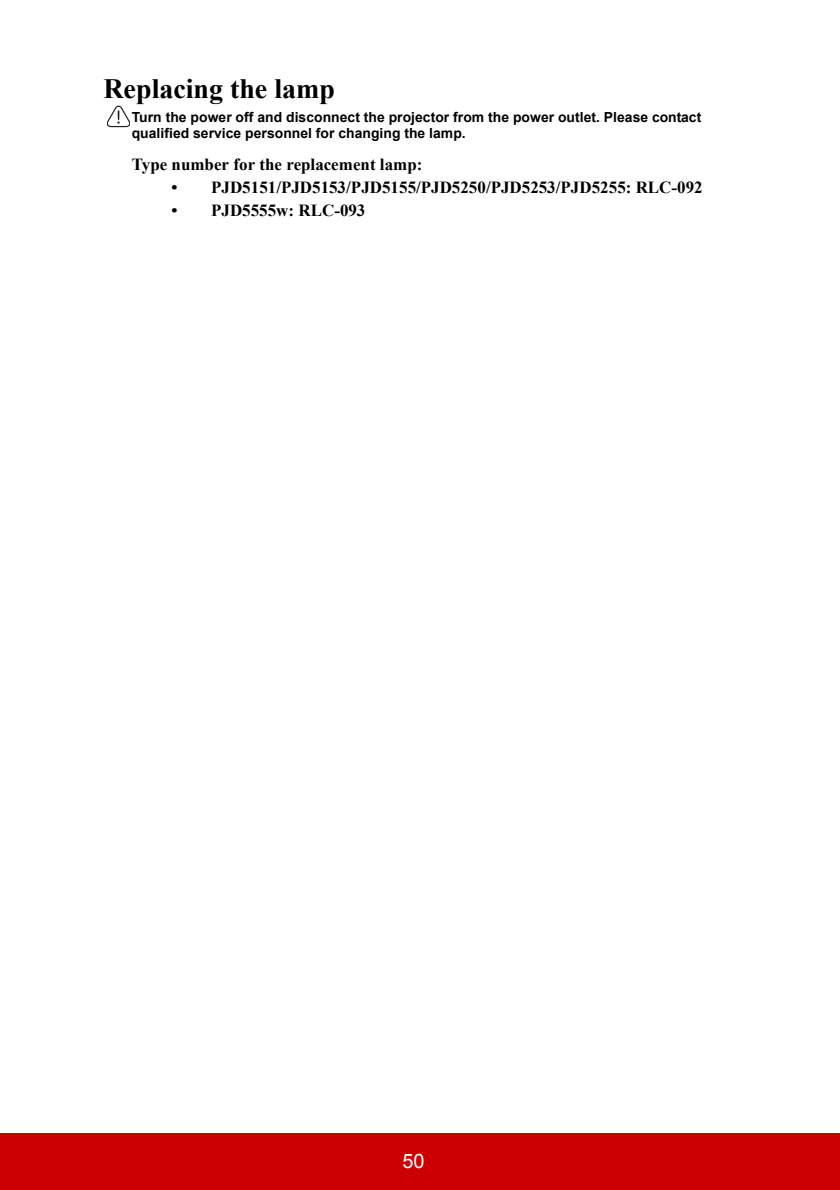
<style>
.page{position:relative;width:840px;height:1190px;background:#fff}
.page>*{position:absolute;margin:0;border:0;box-sizing:border-box;transform-origin:0 0}
.t1{font:700 28px "Times New Roman";color:#000}
.t2{font:20px "Arial";color:#fff}
.t3{font:700 17px "Times New Roman";letter-spacing:.005em;color:#000}
.t4{font:700 14px/16px "Arial";letter-spacing:.005em;color:#000}
</style>
<div class="page">
<div style="left:0;top:1133px;width:839px;height:57px;background:#cc0003"></div>
<svg style="left:107px;top:106px;width:23px;height:21px"></svg>
<h1 class="t1" style="left:103px;top:73px;width:233px">Replacing the lamp</h1>
<p class="t4" style="left:132px;top:109px;width:571px">Turn the power off and disconnect the projector from the power outlet. Please contact qualified service personnel for changing the lamp.</p>
<p class="t3" style="left:132px;top:155px;width:292px">Type number for the replacement lamp:</p>
<p class="t3" style="left:171px;top:178px;width:533px">• PJD5151/PJD5153/PJD5155/PJD5250/PJD5253/PJD5255: RLC-092</p>
<p class="t3" style="left:171px;top:201px;width:195px">• PJD5555w: RLC-093</p>
<h2 class="t2" style="left:402px;top:1150px;width:24px">50</h2>
</div>
